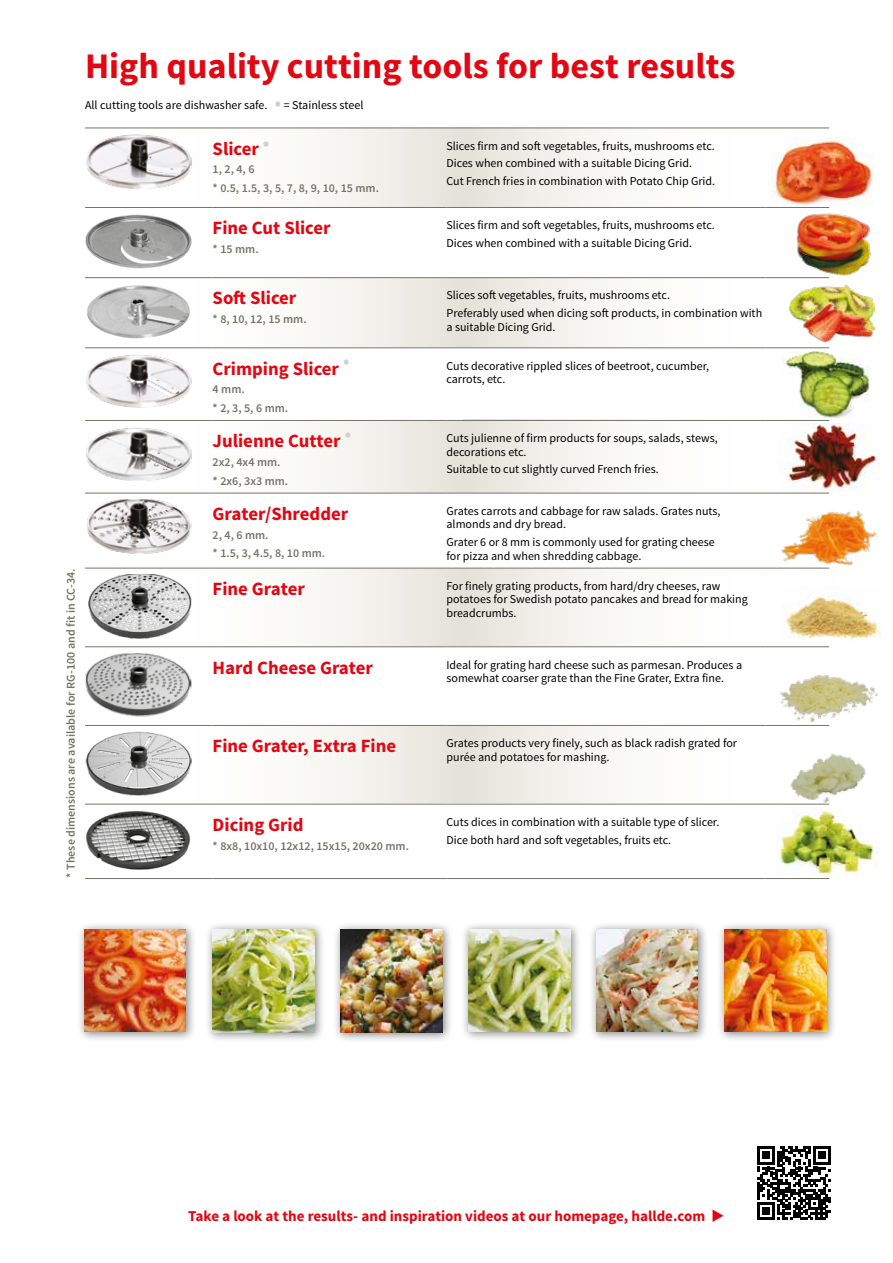
<style>
.page{position:relative;width:893px;height:1263px;background:#fff}
.page>*{position:absolute;margin:0;border:0;box-sizing:border-box;transform-origin:0 0}
.t1{font:700 36px "Source Sans Pro";color:#e30613}
.t2{font:700 18.75px "Source Sans Pro";color:#e30613}
.t3{font:700 15px "Source Sans Pro";color:#e30613}
.t4{font:12px/13.5px "Source Sans Pro";color:#000}
.t5{font:600 12px/18.6px "Source Sans Pro";color:#76756a}
.s1{font-weight:700;font-size:18.75px;color:#d0d0d0}
</style>
<div class="page">
<div style="left:77px;top:922px;width:119px;height:120px;background:#000;opacity:.5"></div>
<img style="left:85px;top:929px;width:101px;height:102px">
<div style="left:205px;top:922px;width:120px;height:121px;background:#000;opacity:.5"></div>
<img style="left:212px;top:929px;width:103px;height:103px">
<div style="left:333px;top:922px;width:120px;height:122px;background:#000;opacity:.5"></div>
<img style="left:340px;top:929px;width:103px;height:104px">
<div style="left:461px;top:922px;width:120px;height:120px;background:#000;opacity:.5"></div>
<img style="left:468px;top:929px;width:103px;height:102px">
<div style="left:589px;top:922px;width:119px;height:120px;background:#000;opacity:.5"></div>
<img style="left:596px;top:929px;width:102px;height:102px">
<div style="left:717px;top:922px;width:120px;height:120px;background:#000;opacity:.5"></div>
<img style="left:724px;top:929px;width:102px;height:102px">
<div style="left:85px;top:726px;width:379px;height:77px;background:linear-gradient(to right,#fff,#ebe9e1)"></div>
<div style="left:464px;top:726px;width:378px;height:76px;background:linear-gradient(to right,#ebe9e1,#fff)"></div>
<svg style="left:757px;top:1146px;width:74px;height:74px"></svg>
<div style="left:85px;top:278px;width:379px;height:68px;background:linear-gradient(to right,#fff,#ebe9e1)"></div>
<div style="left:464px;top:278px;width:378px;height:68px;background:linear-gradient(to right,#ebe9e1,#fff)"></div>
<div style="left:85px;top:128px;width:379px;height:79px;background:linear-gradient(to right,#fff,#ebe9e1)"></div>
<div style="left:464px;top:128px;width:378px;height:79px;background:linear-gradient(to right,#ebe9e1,#fff)"></div>
<div style="left:85px;top:420px;width:379px;height:72px;background:linear-gradient(to right,#fff,#ebe9e1)"></div>
<div style="left:464px;top:420px;width:378px;height:72px;background:linear-gradient(to right,#ebe9e1,#fff)"></div>
<div style="left:85px;top:569px;width:379px;height:76px;background:linear-gradient(to right,#fff,#ebe9e1)"></div>
<div style="left:464px;top:569px;width:378px;height:76px;background:linear-gradient(to right,#ebe9e1,#fff)"></div>
<img style="left:783px;top:351px;width:87px;height:67px">
<img style="left:781px;top:586px;width:100px;height:57px">
<img style="left:779px;top:423px;width:100px;height:68px">
<img style="left:772px;top:137px;width:102px;height:68px">
<img style="left:778px;top:808px;width:99px;height:67px">
<img style="left:778px;top:510px;width:99px;height:59px">
<img style="left:780px;top:674px;width:98px;height:48px">
<img style="left:787px;top:748px;width:79px;height:56px">
<img style="left:796px;top:213px;width:75px;height:63px">
<img style="left:789px;top:284px;width:86px;height:58px">
<hr style="left:213px;top:128px;width:233px;height:1px;background:#76756a">
<hr style="left:213px;top:207px;width:233px;height:1px;background:#76756a">
<hr style="left:213px;top:277px;width:233px;height:1px;background:#76756a">
<hr style="left:213px;top:347px;width:233px;height:1px;background:#76756a">
<hr style="left:213px;top:420px;width:233px;height:1px;background:#76756a">
<hr style="left:213px;top:493px;width:233px;height:1px;background:#76756a">
<hr style="left:213px;top:568px;width:233px;height:1px;background:#76756a">
<hr style="left:213px;top:646px;width:233px;height:1px;background:#76756a">
<hr style="left:446px;top:646px;width:319px;height:1px;background:#76756a">
<hr style="left:213px;top:725px;width:233px;height:1px;background:#76756a">
<hr style="left:446px;top:725px;width:319px;height:1px;background:#76756a">
<hr style="left:85px;top:804px;width:128px;height:1px;background:#76756a">
<hr style="left:213px;top:804px;width:233px;height:1px;background:#76756a">
<hr style="left:213px;top:878px;width:233px;height:1px;background:#76756a">
<hr style="left:446px;top:128px;width:319px;height:1px;background:#76756a">
<hr style="left:765px;top:128px;width:64px;height:1px;background:#76756a">
<hr style="left:446px;top:207px;width:319px;height:1px;background:#76756a">
<hr style="left:765px;top:207px;width:64px;height:1px;background:#76756a">
<hr style="left:446px;top:277px;width:319px;height:1px;background:#76756a">
<hr style="left:765px;top:277px;width:64px;height:1px;background:#76756a">
<hr style="left:446px;top:347px;width:319px;height:1px;background:#76756a">
<hr style="left:765px;top:347px;width:64px;height:1px;background:#76756a">
<hr style="left:446px;top:420px;width:319px;height:1px;background:#76756a">
<hr style="left:765px;top:420px;width:64px;height:1px;background:#76756a">
<hr style="left:446px;top:493px;width:319px;height:1px;background:#76756a">
<hr style="left:765px;top:493px;width:64px;height:1px;background:#76756a">
<hr style="left:85px;top:568px;width:128px;height:1px;background:#76756a">
<hr style="left:446px;top:568px;width:319px;height:1px;background:#76756a">
<hr style="left:765px;top:568px;width:64px;height:1px;background:#76756a">
<hr style="left:85px;top:646px;width:128px;height:1px;background:#76756a">
<hr style="left:765px;top:646px;width:64px;height:1px;background:#76756a">
<hr style="left:765px;top:725px;width:64px;height:1px;background:#76756a">
<hr style="left:85px;top:128px;width:128px;height:1px;background:#76756a">
<hr style="left:85px;top:207px;width:128px;height:1px;background:#76756a">
<hr style="left:85px;top:277px;width:128px;height:1px;background:#76756a">
<hr style="left:85px;top:347px;width:128px;height:1px;background:#76756a">
<hr style="left:85px;top:420px;width:128px;height:1px;background:#76756a">
<hr style="left:85px;top:493px;width:128px;height:1px;background:#76756a">
<hr style="left:85px;top:725px;width:128px;height:1px;background:#76756a">
<hr style="left:446px;top:804px;width:319px;height:1px;background:#76756a">
<hr style="left:765px;top:804px;width:64px;height:1px;background:#76756a">
<hr style="left:85px;top:878px;width:128px;height:1px;background:#76756a">
<hr style="left:446px;top:878px;width:319px;height:1px;background:#76756a">
<hr style="left:765px;top:878px;width:64px;height:1px;background:#76756a">
<img style="left:85px;top:134px;width:106px;height:55px">
<img style="left:85px;top:214px;width:106px;height:55px">
<img style="left:85px;top:284px;width:106px;height:55px">
<img style="left:86px;top:355px;width:105px;height:53px">
<img style="left:85px;top:427px;width:106px;height:54px">
<img style="left:87px;top:499px;width:104px;height:55px">
<img style="left:87px;top:574px;width:104px;height:64px">
<img style="left:85px;top:653px;width:106px;height:64px">
<img style="left:86px;top:732px;width:105px;height:63px">
<img style="left:86px;top:811px;width:105px;height:59px">
<h1 class="t1" style="left:85px;top:43px;width:652px">High quality cutting tools for best results</h1>
<p class="t4" style="left:85px;top:98px;width:280px">All cutting tools are dishwasher safe. <span class="s1">•</span> = Stainless steel</p>
<h2 class="t2" style="left:213px;top:136px;width:58px">Slicer <sup>•</sup></h2>
<p class="t5" style="left:213px;top:160px;width:168px">1, 2, 4, 6<br>* 0.5, 1.5, 3, 5, 7, 8, 9, 10, 15 mm.</p>
<p class="t4" style="left:446px;top:137px;width:270px;line-height:17.7px">Slices firm and soft vegetables, fruits, mushrooms etc.<br>Dices when combined with a suitable Dicing Grid.<br>Cut French fries in combination with Potato Chip Grid.</p>
<h2 class="t2" style="left:213px;top:216px;width:120px">Fine Cut Slicer</h2>
<p class="t5" style="left:213px;top:240px;width:48px">* 15 mm.</p>
<p class="t4" style="left:446px;top:217px;width:270px;line-height:17.7px">Slices firm and soft vegetables, fruits, mushrooms etc.<br>Dices when combined with a suitable Dicing Grid.</p>
<p class="t5" style="left:62px;top:878px;width:310px;rotate:-90deg">* These dimensions are available for RG-100 and fit in CC-34.</p>
<h2 class="t2" style="left:213px;top:286px;width:85px">Soft Slicer</h2>
<p class="t5" style="left:213px;top:310px;width:96px">* 8, 10, 12, 15 mm.</p>
<h2 class="t2" style="left:213px;top:356px;width:138px">Crimping Slicer <sup>•</sup></h2>
<p class="t5" style="left:213px;top:380px;width:77px">4 mm.<br>* 2, 3, 5, 6 mm.</p>
<h2 class="t2" style="left:213px;top:429px;width:140px">Julienne Cutter <sup>•</sup></h2>
<p class="t5" style="left:213px;top:453px;width:77px">2x2, 4x4 mm. * 2x6, 3x3 mm.</p>
<h2 class="t2" style="left:213px;top:502px;width:137px">Grater/Shredder</h2>
<p class="t5" style="left:213px;top:526px;width:114px">2, 4, 6 mm.<br>* 1.5, 3, 4.5, 8, 10 mm.</p>
<p class="t4" style="left:446px;top:287px;width:317px;line-height:17.7px">Slices soft vegetables, fruits, mushrooms etc.<br>Preferably used when dicing soft products, in combination with</p>
<p class="t4" style="left:446px;top:320px;width:111px">a suitable Dicing Grid.</p>
<p class="t4" style="left:446px;top:359px;width:264px">Cuts decorative rippled slices of beetroot, cucumber, carrots, etc.</p>
<p class="t4" style="left:446px;top:432px;width:273px">Cuts julienne of firm products for soups, salads, stews, decorations etc.</p>
<p class="t4" style="left:446px;top:463px;width:214px">Suitable to cut slightly curved French fries.</p>
<p class="t4" style="left:446px;top:504px;width:276px">Grates carrots and cabbage for raw salads. Grates nuts, almonds and dry bread.</p>
<p class="t4" style="left:446px;top:535px;width:270px">Grater 6 or 8 mm is commonly used for grating cheese for pizza and when shredding cabbage.</p>
<h2 class="t2" style="left:213px;top:577px;width:94px">Fine Grater</h2>
<p class="t4" style="left:446px;top:579px;width:303px">For finely grating products, from hard/dry cheeses, raw potatoes for Swedish potato pancakes and bread for making breadcrumbs.</p>
<h2 class="t2" style="left:213px;top:655px;width:162px">Hard Cheese Grater</h2>
<p class="t4" style="left:446px;top:658px;width:297px">Ideal for grating hard cheese such as parmesan. Produces a somewhat coarser grate than the Fine Grater, Extra fine.</p>
<h2 class="t2" style="left:213px;top:734px;width:185px">Fine Grater, Extra Fine</h2>
<p class="t4" style="left:446px;top:737px;width:292px">Grates products very finely, such as black radish grated for purée and potatoes for mashing.</p>
<h2 class="t2" style="left:213px;top:813px;width:92px">Dicing Grid</h2>
<p class="t5" style="left:213px;top:837px;width:198px">* 8x8, 10x10, 12x12, 15x15, 20x20 mm.</p>
<p class="t4" style="left:446px;top:813px;width:274px;line-height:17.7px">Cuts dices in combination with a suitable type of slicer.<br>Dice both hard and soft vegetables, fruits etc.</p>
<p class="t3" style="left:188px;top:1206px;width:538px">Take a look at the results- and inspiration videos at our homepage, hallde.com ◆</p>
</div>
